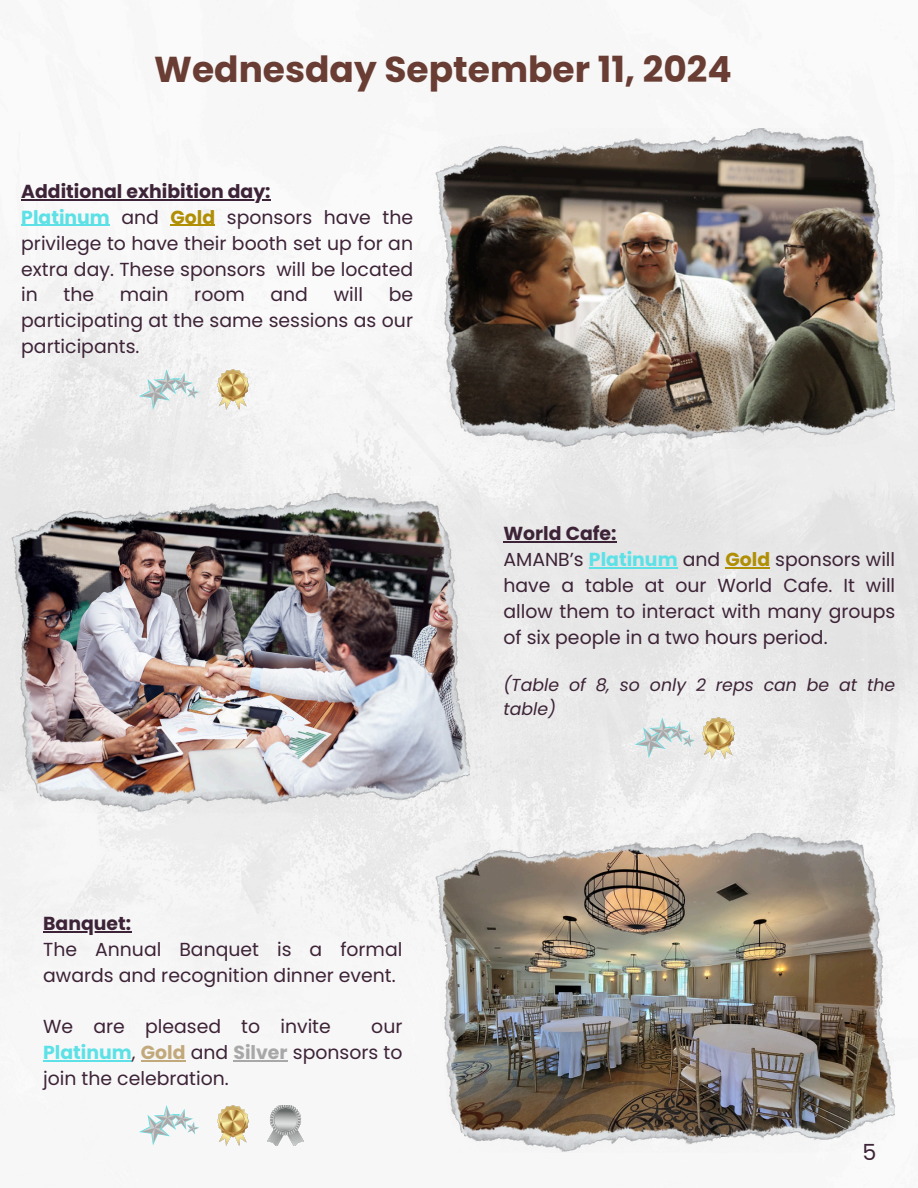
<style>
.page{position:relative;width:918px;height:1188px;background:#fff}
.page>*{position:absolute;margin:0;border:0;box-sizing:border-box;transform-origin:0 0}
.t1{font:700 36px "Poppins";color:#693d33}
.t2{font:22.2px "Poppins";color:#3d2337}
.t3{font:18.9px/25.8px "Poppins";color:#3d2337;text-align:justify}
.t4{font:700 18.9px "Poppins";color:#3d2337}
.t5{font:italic 17.4px/23.7px "Poppins";color:#3d2337}
.s1{font-weight:700;color:#5ce1e6}
.s2{font-weight:700;color:#b08f04}
.s3{font-weight:700;color:#c1a97b}
.s4{font-weight:700;color:#a9a8a8}
</style>
<div class="page">
<img style="left:0;top:128px;width:918px;height:1025px">
<img style="left:434px;top:129px;width:461px;height:319px">
<img style="left:434px;top:833px;width:461px;height:319px">
<hr style="left:21px;top:199px;width:250px;height:1px;background:#3d2337">
<hr style="left:21px;top:225px;width:89px;height:1px;background:#5ce1e6">
<hr style="left:171px;top:225px;width:44px;height:1px;background:#b08f04">
<hr style="left:43px;top:931px;width:88px;height:1px;background:#3d2337">
<hr style="left:43px;top:1060px;width:89px;height:2px;background:#5ce1e6">
<hr style="left:141px;top:1060px;width:45px;height:2px;background:#c1a97b">
<hr style="left:233px;top:1060px;width:55px;height:2px;background:#a9a8a8">
<hr style="left:503px;top:541px;width:114px;height:1px;background:#3d2337">
<hr style="left:589px;top:567px;width:89px;height:1px;background:#5ce1e6">
<hr style="left:725px;top:567px;width:45px;height:1px;background:#b08f04">
<img style="left:9px;top:493px;width:461px;height:319px">
<svg style="left:139px;top:369px;width:60px;height:41px"></svg>
<img style="left:217px;top:369px;width:32px;height:41px">
<svg style="left:635px;top:718px;width:60px;height:40px"></svg>
<img style="left:267px;top:1105px;width:36px;height:41px">
<svg style="left:139px;top:1105px;width:60px;height:41px"></svg>
<img style="left:217px;top:1105px;width:32px;height:41px">
<img style="left:703px;top:718px;width:31px;height:40px">
<p class="t1" style="left:154px;top:44px;width:579px">Wednesday September 11, 2024</p>
<p class="t4" style="left:21px;top:178px;width:251px">Additional exhibition day:</p>
<p class="t3" style="left:21px;top:204px;width:393px"><span class="s1">Platinum</span> and <span class="s2">Gold</span> sponsors have the privilege to have their booth set up for an extra day. These sponsors will be located in</p>
<p class="t3" style="left:64px;top:282px;width:32px">the</p>
<p class="t3" style="left:120px;top:282px;width:50px">main</p>
<p class="t3" style="left:194px;top:282px;width:52px">room</p>
<p class="t3" style="left:271px;top:282px;width:39px">and</p>
<p class="t3" style="left:334px;top:282px;width:31px">will</p>
<p class="t3" style="left:21px;top:282px;width:393px;text-indent:367px">be participating at the same sessions as our participants.</p>
<p class="t4" style="left:43px;top:910px;width:90px">Banquet:</p>
<p class="t3" style="left:43px;top:936px;width:361px">The Annual Banquet is a formal awards and recognition dinner event.</p>
<p class="t3" style="left:43px;top:1014px;width:289px">We are pleased to invite</p>
<p class="t3" style="left:43px;top:1014px;width:361px;text-indent:328px">our <span class="s1">Platinum</span>, <span class="s3">Gold</span> and <span class="s4">Silver</span> sponsors to join the celebration.</p>
<p class="t4" style="left:503px;top:520px;width:115px">World Cafe:</p>
<p class="t3" style="left:503px;top:547px;width:393px">AMANB’s <span class="s1">Platinum</span> and <span class="s2">Gold</span> sponsors will have a table at our World Cafe. It will allow them to interact with many groups of six people in a two hours period.</p>
<p class="t5" style="left:503px;top:673px;width:393px">(Table of 8, so only 2 reps can be at the table)</p>
<p class="t2" style="left:862px;top:1136px;width:15px">5</p>
</div>
